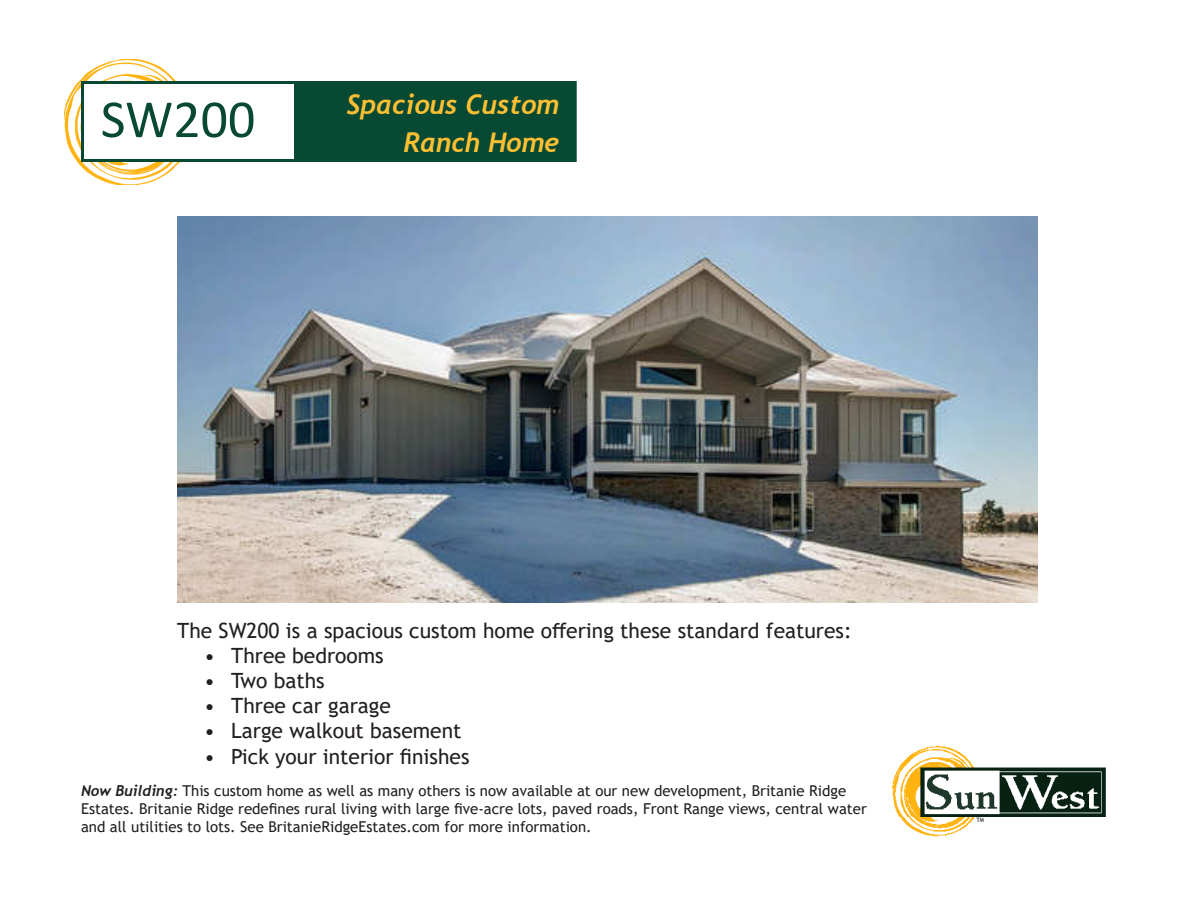
<style>
.page{position:relative;width:1188px;height:918px;background:#fff}
.page>*{position:absolute;margin:0;border:0;box-sizing:border-box;transform-origin:0 0}
.t1{font:54px "Calibri";color:#074932}
.t2{font:italic 700 27px/37.5px "Trebuchet";color:#ffbf33;text-align:right}
.t3{font:21px "Trebuchet MS";color:#231f20}
.t4{font:15px/18px "Trebuchet MS";color:#231f20}
.t5{font:6px "Trebuchet MS";color:#231f20}
.s1{font-family:"Trebuchet";font-weight:700;font-style:italic}
</style>
<div class="page">
<img style="left:64px;top:60px;width:116px;height:125px">
<div style="left:297px;top:81px;width:280px;height:81px;background:#074932"></div>
<div style="left:81px;top:81px;width:216px;height:81px;background:#fff;border:3px solid #074932"></div>
<img style="left:892px;top:746px;width:214px;height:91px">
<img style="left:177px;top:216px;width:861px;height:386px">
<p class="t1" style="left:101px;top:82px;width:156px">SW200</p>
<p class="t2" style="left:347px;top:86px;width:214px">Spacious Custom<br>Ranch Home</p>
<p class="t3" style="left:177px;top:617px;width:676px">The SW200 is a spacious custom home offering these standard features:</p>
<p class="t3" style="left:204px;top:642px;width:181px">• Three bedrooms</p>
<p class="t3" style="left:204px;top:667px;width:122px">• Two baths</p>
<p class="t3" style="left:204px;top:693px;width:188px">• Three car garage</p>
<p class="t3" style="left:204px;top:718px;width:259px">• Large walkout basement</p>
<p class="t3" style="left:204px;top:743px;width:267px">• Pick your interior finishes</p>
<p class="t4" style="left:81px;top:781px;width:787px"><span class="s1">Now Building:</span> This custom home as well as many others is now available at our new development, Britanie Ridge<br>Estates. Britanie Ridge redefines rural living with large five-acre lots, paved roads, Front Range views, central water and all utilities to lots. See BritanieRidgeEstates.com for more information.</p>
<p class="t5" style="left:976px;top:816px;width:9px">TM</p>
</div>
